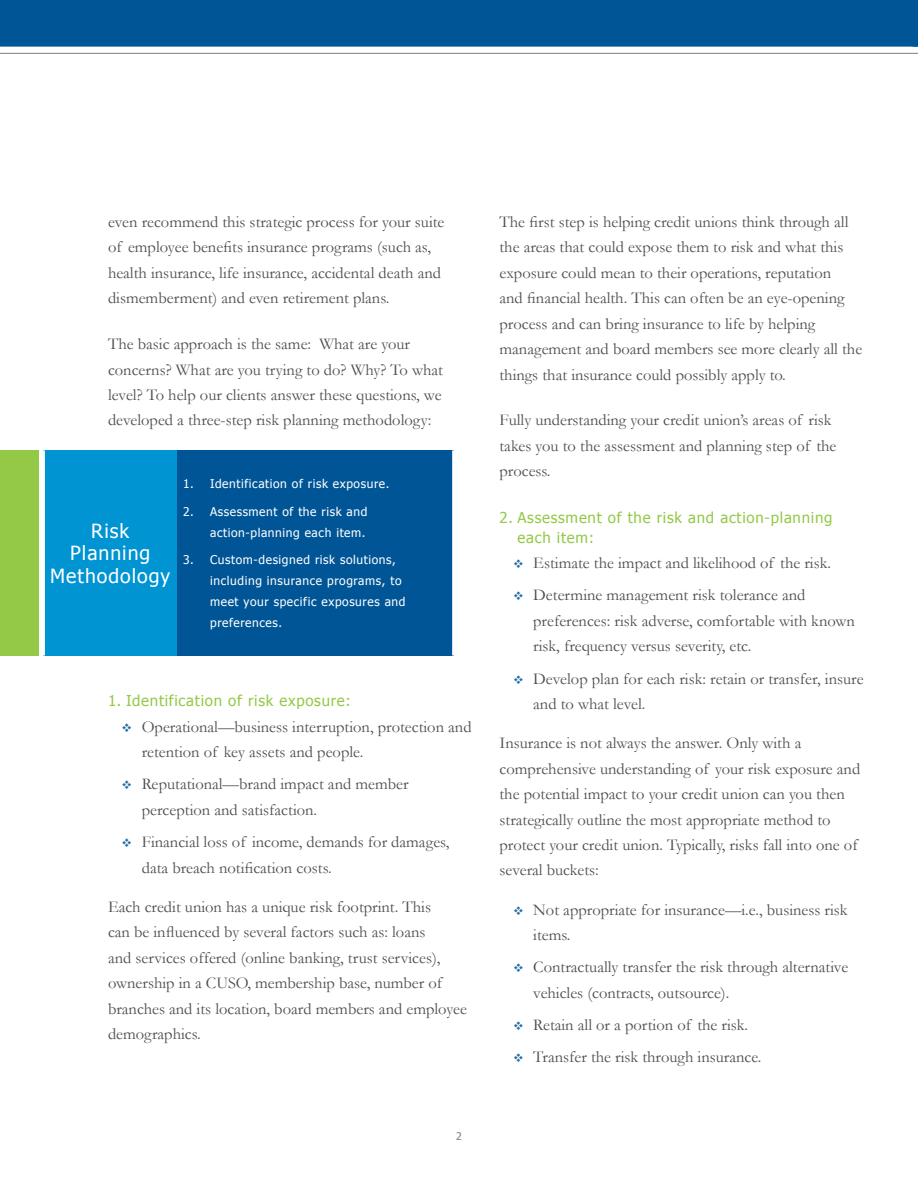
<style>
.page{position:relative;width:918px;height:1188px;background:#fff}
.page>*{position:absolute;margin:0;border:0;box-sizing:border-box;transform-origin:0 0}
.t1{font:19.5px/22.5px "Tahoma";letter-spacing:.05em;color:#fff;text-align:center}
.t2{font:16.5px/25.5px "Garamond";color:#4d4d4f}
.t3{font:15px/19.5px "Tahoma";letter-spacing:.05em;color:#94c947}
.t4{font:12px/21px "Tahoma";letter-spacing:.05em;color:#fff;text-align:right}
.t5{font:10.5px "Tahoma";color:#857777}
</style>
<div class="page">
<div style="left:0;top:0;width:918px;height:47px;background:#005596"></div>
<hr style="left:0;top:53px;width:918px;height:1px;background:#857777">
<div style="left:0;top:450px;width:38px;height:206px;background:#94c947"></div>
<div style="left:43px;top:450px;width:134px;height:206px;background:#0194d3"></div>
<div style="left:177px;top:450px;width:277px;height:206px;background:#005596"></div>
<hr style="left:42px;top:450px;width:3px;height:206px;background:#fff">
<hr style="left:452px;top:450px;width:3px;height:206px;background:#fff">
<p class="t2" style="left:108px;top:208px;width:338px">even recommend this strategic process for your suite of employee benefits insurance programs (such as, health insurance, life insurance, accidental death and dismemberment) and even retirement plans.</p>
<p class="t2" style="left:108px;top:331px;width:336px">The basic approach is the same: What are your concerns? What are you trying to do? Why? To what level? To help our clients answer these questions, we developed a three-step risk planning methodology:</p>
<p class="t1" style="left:50px;top:519px;width:121px">Risk<br>Planning<br>Methodology</p>
<p class="t4" style="left:183px;top:472px;width:208px">1. Identification of risk exposure.</p>
<p class="t4" style="left:183px;top:500px;width:186px">2. Assessment of the risk and action-planning each item.</p>
<p class="t4" style="left:210px;top:549px;width:197px;text-align:left;text-indent:-27px">3. Custom-designed risk solutions, including insurance programs, to meet your specific exposures and preferences.</p>
<p class="t3" style="left:108px;top:690px;width:244px">1. Identification of risk exposure:</p>
<p class="t2" style="left:142px;top:713px;width:331px">Operational—business interruption, protection and retention of key assets and people.</p>
<p class="t2" style="left:142px;top:771px;width:268px">Reputational—brand impact and member perception and satisfaction.</p>
<p class="t2" style="left:142px;top:829px;width:309px">Financial loss of income, demands for damages, data breach notification costs.</p>
<p class="t2" style="left:108px;top:893px;width:361px">Each credit union has a unique risk footprint. This<br>can be influenced by several factors such as: loans<br>and services offered (online banking, trust services), ownership in a CUSO, membership base, number of branches and its location, board members and employee demographics.</p>
<p class="t5" style="left:456px;top:1129px;width:7px">2</p>
<p class="t2" style="left:500px;top:208px;width:364px">The first step is helping credit unions think through all the areas that could expose them to risk and what this exposure could mean to their operations, reputation<br>and financial health. This can often be an eye-opening process and can bring insurance to life by helping management and board members see more clearly all the things that insurance could possibly apply to.</p>
<p class="t2" style="left:500px;top:407px;width:339px">Fully understanding your credit union’s areas of risk takes you to the assessment and planning step of the process.</p>
<p class="t3" style="left:518px;top:507px;width:316px;text-indent:-18px">2. Assessment of the risk and action-planning each item:</p>
<p class="t2" style="left:533px;top:546px;width:299px;line-height:32.2px">Estimate the impact and likelihood of the risk.<br>Determine management risk tolerance and</p>
<p class="t2" style="left:533px;top:607px;width:323px">preferences: risk adverse, comfortable with known risk, frequency versus severity, etc.</p>
<p class="t2" style="left:533px;top:665px;width:332px">Develop plan for each risk: retain or transfer, insure and to what level.</p>
<p class="t2" style="left:500px;top:730px;width:362px">Insurance is not always the answer. Only with a comprehensive understanding of your risk exposure and the potential impact to your credit union can you then strategically outline the most appropriate method to protect your credit union. Typically, risks fall into one of several buckets:</p>
<p class="t2" style="left:533px;top:896px;width:316px">Not appropriate for insurance—i.e., business risk items.</p>
<p class="t2" style="left:533px;top:954px;width:316px">Contractually transfer the risk through alternative vehicles (contracts, outsource).</p>
<p class="t2" style="left:533px;top:1008px;width:230px;line-height:32.2px">Retain all or a portion of the risk.<br>Transfer the risk through insurance.</p>
</div>
